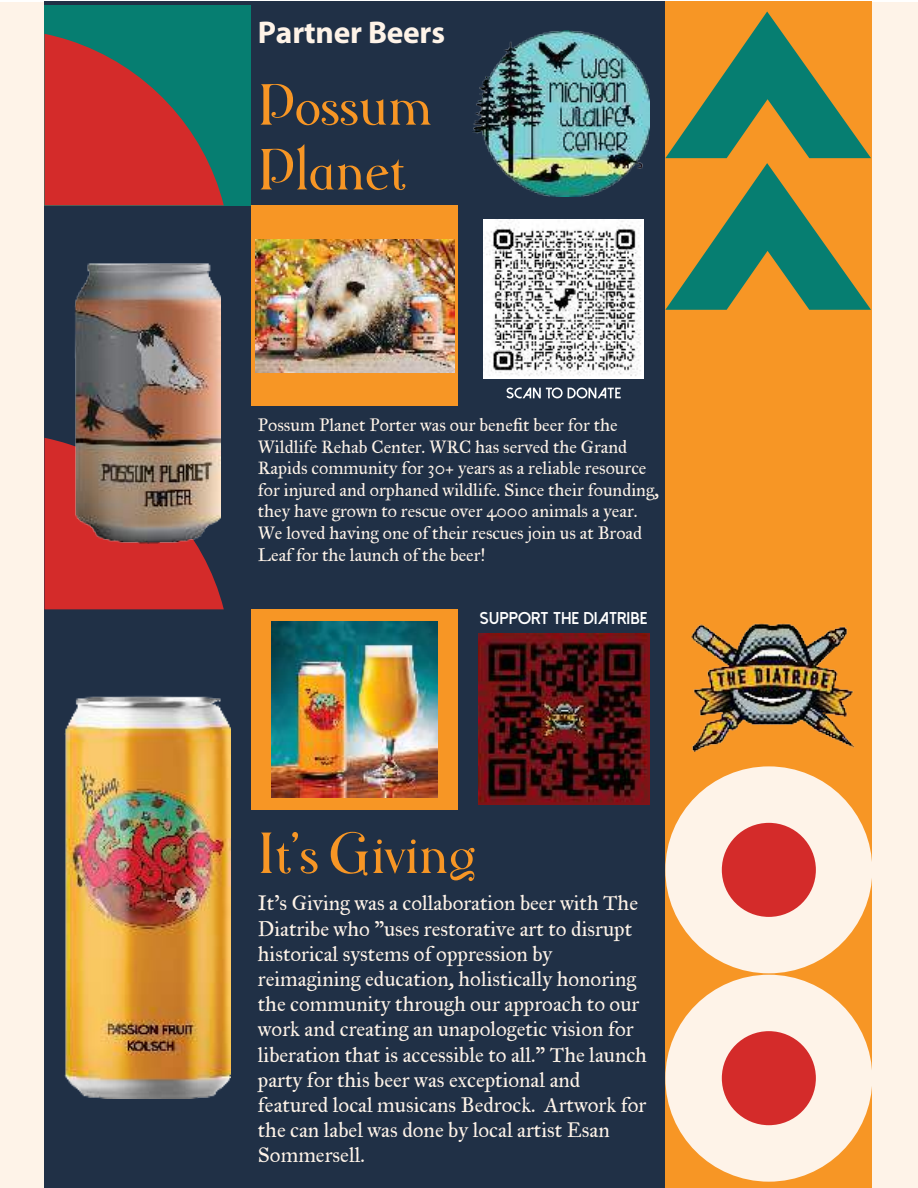
<style>
.page{position:relative;width:918px;height:1188px;background:#fff}
.page>*{position:absolute;margin:0;border:0;box-sizing:border-box;transform-origin:0 0}
.t1{font:54px/64.8px "Rene Louis";color:#f79625}
.t2{font:700 31.5px "Myriad Pro";letter-spacing:-.005em;color:#fef3e8}
.t3{font:21px/25.2px "IM FELL Great Primer Roman";color:#fef3e8}
.t4{font:18px/21.6px "IM FELL Great Primer Roman";color:#fef3e8}
.t5{font:800 17.1px "Dolce Vita";color:#fff}
</style>
<div class="page">
<div style="left:0;top:2px;width:917px;height:1186px;background:#fef3e8"></div>
<div style="left:45px;top:1px;width:827px;height:1187px;background:#203046"></div>
<div style="left:665px;top:1px;width:207px;height:1187px;background:#f79625"></div>
<div style="left:45px;top:5px;width:206px;height:200px;background:#067e71"></div>
<svg style="left:45px;top:34px;width:179px;height:171px"></svg>
<div style="left:251px;top:205px;width:207px;height:201px;background:#f79625"></div>
<svg style="left:45px;top:438px;width:179px;height:171px;background:#c52c2d"></svg>
<div style="left:251px;top:609px;width:207px;height:201px;background:#f79625"></div>
<div style="left:665px;top:975px;width:207px;height:207px;background:#fef3e8;border-radius:50%"></div>
<div style="left:722px;top:1031px;width:94px;height:94px;background:#d42b2a;border-radius:50%"></div>
<div style="left:665px;top:766px;width:207px;height:207px;background:#fef3e8;border-radius:50%"></div>
<div style="left:722px;top:823px;width:94px;height:94px;background:#d42b2a;border-radius:50%"></div>
<svg style="left:665px;top:12px;width:206px;height:298px"></svg>
<img style="left:690px;top:623px;width:165px;height:129px">
<img style="left:473px;top:30px;width:177px;height:167px">
<img style="left:75px;top:263px;width:145px;height:281px">
<img style="left:65px;top:696px;width:165px;height:402px">
<img style="left:272px;top:621px;width:166px;height:177px">
<img style="left:255px;top:239px;width:200px;height:133px">
<img style="left:484px;top:219px;width:159px;height:160px">
<svg style="left:507px;top:388px;width:114px;height:10px"></svg>
<img style="left:478px;top:633px;width:171px;height:171px">
<h2 class="t2" style="left:258px;top:20px;width:189px">Partner Beers</h2>
<h1 class="t1" style="left:258px;top:74px;width:176px">Possum<br>Planet</h1>
<p class="t4" style="left:258px;top:414px;width:403px">Possum Planet Porter was our benefit beer for the Wildlife Rehab Center. WRC has served the Grand Rapids community for 30+ years as a reliable resource for injured and orphaned wildlife. Since their founding, they have grown to rescue over 4000 animals a year.<br>We loved having one of their rescues join us at Broad Leaf for the launch of the beer!</p>
<p class="t5" style="left:480px;top:608px;width:169px">SUPPORT THE DIATRIBE</p>
<h1 class="t1" style="left:258px;top:822px;width:219px">Itís Giving</h1>
<p class="t3" style="left:258px;top:892px;width:391px">It's Giving was a collaboration beer with The Diatribe who "uses restorative art to disrupt historical systems of oppression by reimagining education, holistically honoring the community through our approach to our work and creating an unapologetic vision for liberation that is accessible to all." The launch party for this beer was exceptional and featured local musicans Bedrock. Artwork for the can label was done by local artist Esan Sommersell.</p>
</div>
